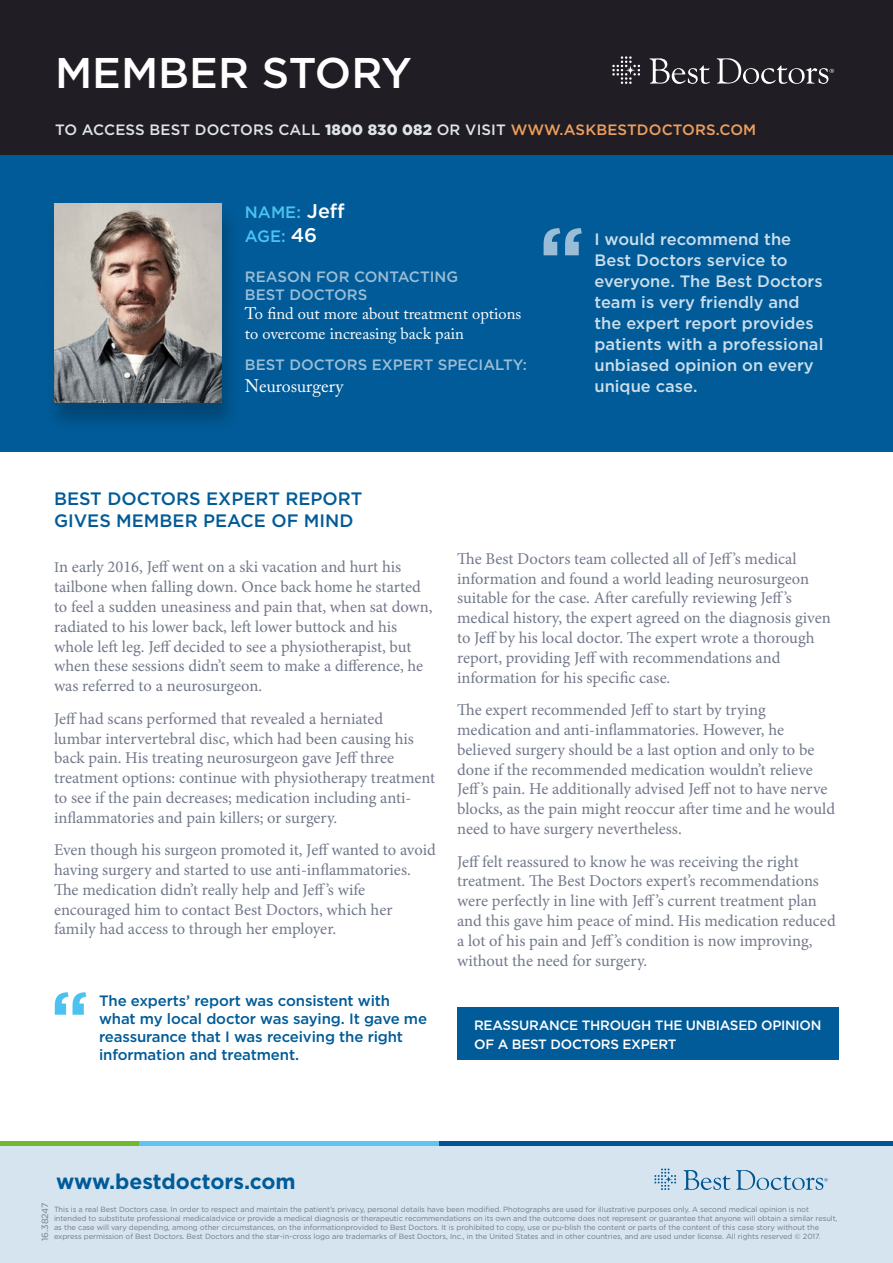
<style>
.page{position:relative;width:893px;height:1263px;background:#fff}
.page>*{position:absolute;margin:0;border:0;box-sizing:border-box;transform-origin:0 0}
.t1{font:700 84.6px "Gotham";color:#99bdd6}
.t2{font:700 69.75px "Gotham";color:#4cc2f1}
.t3{font:500 42.9px "Gotham";color:#fff}
.t4{font:700 21.3px "Gotham";color:#005b98}
.t5{font:500 18px/22.5px "Gotham";color:#005b98}
.t6{font:18px "Adobe Caslon Pro";color:#fff}
.t7{font:16.5px/19.8px "Minion Pro";color:#72798a}
.t8{font:500 16.5px/21px "Gotham";color:#ccdeeb}
.t9{font:16.5px/19.8px "Adobe Caslon Pro";color:#fff}
.t10{font:500 16.5px/23.7px "Gotham";color:#4cc2f1}
.t11{font:500 15px/18px "Gotham";letter-spacing:-.01em;color:#005b98}
.t12{font:500 15px "Gotham";letter-spacing:.01em;color:#dfe4ea}
.t13{font:500 15px/18px "Gotham";color:#99bdd6}
.t14{font:500 13.5px/19.5px "Gotham";letter-spacing:-.02em;color:#fff}
.t15{font:9px "Gotham";color:#72798a}
.t16{font:7.5px/9px "Gotham";letter-spacing:-.01em;color:#72798a}
.s1{font-weight:900}
.s2{color:#ee9f5e}
.s3{font-size:19.8px;color:#fff}
.s4{font-size:15px}
</style>
<div class="page">
<div style="left:0;top:1146px;width:893px;height:117px;background:#d6e4ef"></div>
<svg style="left:683px;top:1170px;width:145px;height:20px"></svg>
<svg style="left:654px;top:1168px;width:22px;height:22px"></svg>
<div style="left:0;top:1141px;width:893px;height:5px;background:#005695"></div>
<div style="left:139px;top:1141px;width:299px;height:5px;background:#5dc5f1"></div>
<div style="left:0;top:1141px;width:139px;height:5px;background:#72b72e"></div>
<div style="left:457px;top:1007px;width:382px;height:53px;background:#005b98"></div>
<div style="left:0;top:154px;width:893px;height:297px;background:#005b98"></div>
<div style="left:45px;top:205px;width:196px;height:228px;background:#000;opacity:.24"></div>
<img style="left:54px;top:203px;width:167px;height:199px">
<div style="left:0;top:0;width:893px;height:154px;background:#211d24"></div>
<svg style="left:649px;top:58px;width:185px;height:26px"></svg>
<svg style="left:612px;top:56px;width:28px;height:28px"></svg>
<h3 class="t3" style="left:55px;top:45px;width:358px">MEMBER STORY</h3>
<p class="t12" style="left:55px;top:120px;width:703px">TO ACCESS BEST DOCTORS CALL <span class="s1">1800 830 082</span> OR VISIT <span class="s2">WWW.ASKBESTDOCTORS.COM</span></p>
<p class="t10" style="left:245px;top:200px;width:101px">NAME: <span class="s3">Jeff<br></span>AGE: <span class="s3">46</span></p>
<p class="t13" style="left:245px;top:267px;width:215px">REASON FOR CONTACTING<br>BEST DOCTORS</p>
<p class="t9" style="left:245px;top:304px;width:278px">To find out more about treatment options to overcome increasing back pain</p>
<p class="t13" style="left:245px;top:355px;width:284px">BEST DOCTORS EXPERT SPECIALTY:</p>
<p class="t6" style="left:245px;top:375px;width:100px">Neurosurgery</p>
<h1 class="t1" style="left:539px;top:202px;width:47px">“</h1>
<p class="t8" style="left:594px;top:229px;width:230px">I would recommend the<br>Best Doctors service to everyone. The Best Doctors team is very friendly and the expert report provides patients with a professional unbiased opinion on every unique case.</p>
<p class="t5" style="left:54px;top:487px;width:310px">BEST DOCTORS EXPERT REPORT<br>GIVES MEMBER PEACE OF MIND</p>
<p class="t7" style="left:54px;top:557px;width:380px"><span class="s4">I</span>n early 2016, Jeff went on a ski vacation and hurt his tailbone when falling down. Once back home he started to feel a sudden uneasiness and pain that, when sat down, radiated to his lower back, left lower buttock and his whole left leg. Jeff decided to see a physiotherapist, but when these sessions didn’t seem to make a difference, he was referred to a neurosurgeon.</p>
<p class="t7" style="left:54px;top:709px;width:383px">Jeff had scans performed that revealed a herniated<br>lumbar intervertebral disc, which had been causing his back pain. His treating neurosurgeon gave Jeff three treatment options: continue with physiotherapy treatment to see if the pain decreases; medication including anti&shy;inflammatories and pain killers; or surgery.</p>
<p class="t7" style="left:54px;top:840px;width:383px">Even though his surgeon promoted it, Jeff wanted to avoid having surgery and started to use anti-inflammatories.<br>The medication didn’t really help and Jeff’s wife encouraged him to contact Best Doctors, which her family had access to through her employer.</p>
<h2 class="t2" style="left:51px;top:970px;width:39px">“</h2>
<p class="t11" style="left:99px;top:992px;width:329px">The experts’ report was consistent with what my local doctor was saying. It gave me reassurance that I was receiving the right information and treatment.</p>
<p class="t7" style="left:457px;top:549px;width:375px">The Best Doctors team collected all of Jeff’s medical information and found a world leading neurosurgeon suitable for the case. After carefully reviewing Jeff’s medical history, the expert agreed on the diagnosis given to Jeff by his local doctor. The expert wrote a thorough report, providing Jeff with recommendations and information for his specific case.</p>
<p class="t7" style="left:457px;top:700px;width:379px">The expert recommended Jeff to start by trying medication and anti-inflammatories. However, he believed surgery should be a last option and only to be done if the recommended medication wouldn’t relieve Jeff’s pain. He additionally advised Jeff not to have nerve blocks, as the pain might reoccur after time and he would need to have surgery nevertheless.</p>
<p class="t7" style="left:457px;top:851px;width:380px">Jeff felt reassured to know he was receiving the right treatment. The Best Doctors expert’s recommendations were perfectly in line with Jeff’s current treatment plan and this gave him peace of mind. His medication reduced a lot of his pain and Jeff’s condition is now improving, without the need for surgery.</p>
<p class="t14" style="left:474px;top:1015px;width:349px">REASSURANCE THROUGH THE UNBIASED OPINION<br>OF A BEST DOCTORS EXPERT</p>
<p class="t4" style="left:56px;top:1168px;width:241px">www.bestdoctors.com</p>
<p class="t15" style="left:39px;top:1241px;width:40px;rotate:-90deg">16.38247</p>
<p class="t16" style="left:54px;top:1204px;width:785px">This is a real Best Doctors case. In order to respect and maintain the patient’s privacy, personal details have been modified. Photographs are used for illustrative purposes only. A second medical opinion is not intended to substitute professional medicaladvice or provide a medical diagnosis or therapeutic recommendations on its own and the outcome does not represent or guarantee that anyone will obtain a similar result, as the case will vary depending, among other circumstances, on the informationprovided to Best Doctors. It is prohibited to copy, use or pu-blish the content or parts of the content of this case story without the express permission of Best Doctors. Best Doctors and the star-in-cross logo are trademarks of Best Doctors, Inc., in the United States and in other countries, and are used under license. All rights reserved © 2017.</p>
</div>
